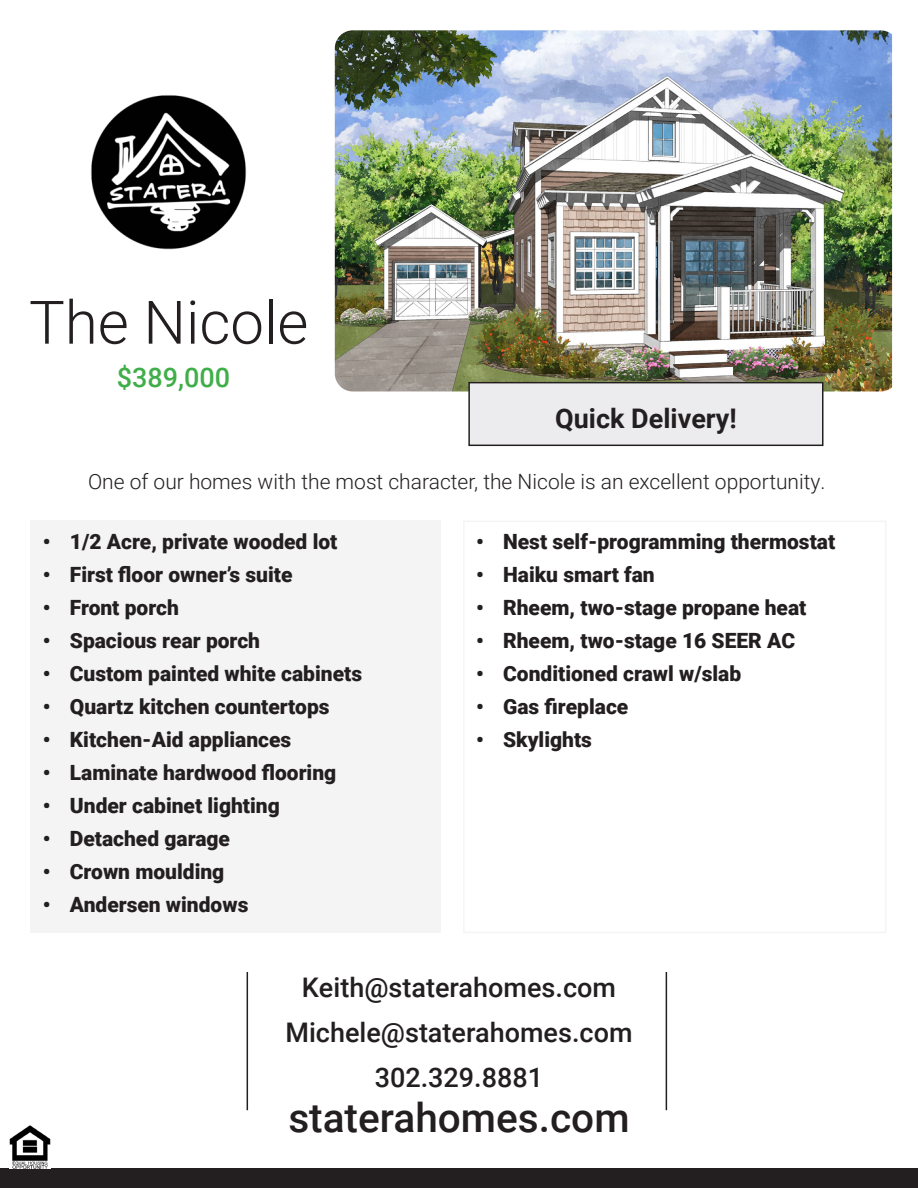
<style>
.page{position:relative;width:918px;height:1188px;background:#fff}
.page>*{position:absolute;margin:0;border:0;box-sizing:border-box;transform-origin:0 0}
.t1{font:300 60px "Roboto";color:#231f20}
.t2{font:500 40.5px "Roboto";color:#231f20}
.t3{font:500 27px "Roboto";color:#231f20}
.t4{font:700 27px "Roboto";color:#231f20}
.t5{font:500 27px "Roboto";color:#40ae49}
.t6{font:21px "Roboto";color:#231f20}
.Paragraph_Style_5{font:300 21px "Roboto";color:#231f20}
</style>
<div class="page">
<div style="left:30px;top:521px;width:411px;height:412px;background:#f4f4f4"></div>
<img style="left:335px;top:30px;width:557px;height:362px">
<div style="left:469px;top:383px;width:354px;height:62px;background:#ececee"></div>
<div style="left:468px;top:382px;width:356px;height:64px;border:2px solid #231f20"></div>
<img style="left:91px;top:95px;width:156px;height:155px">
<div style="left:463px;top:521px;width:424px;height:412px;border:2px solid #cbccce"></div>
<hr style="left:247px;top:972px;width:1px;height:138px;background:#231f20">
<hr style="left:666px;top:972px;width:1px;height:138px;background:#231f20">
<div style="left:0;top:1169px;width:918px;height:19px;background:#231f20"></div>
<img style="left:10px;top:1126px;width:41px;height:43px">
<p class="t1" style="left:29px;top:280px;width:281px">The Nicole</p>
<p class="t5" style="left:117px;top:358px;width:115px">$389,000</p>
<p class="t4" style="left:555px;top:400px;width:183px">Quick Delivery!</p>
<p class="Paragraph_Style_5" style="left:88px;top:467px;width:739px">One of our homes with the most character, the Nicole is an excellent opportunity.</p>
<p class="t6" style="left:43px;top:527px;width:296px">• 1/2 Acre, private wooded lot</p>
<p class="t6" style="left:43px;top:560px;width:251px">• First floor owner’s suite</p>
<p class="t6" style="left:43px;top:593px;width:138px">• Front porch</p>
<p class="t6" style="left:43px;top:626px;width:219px">• Spacious rear porch</p>
<p class="t6" style="left:43px;top:659px;width:321px">• Custom painted white cabinets</p>
<p class="t6" style="left:43px;top:692px;width:288px">• Quartz kitchen countertops</p>
<p class="t6" style="left:43px;top:725px;width:250px">• Kitchen-Aid appliances</p>
<p class="t6" style="left:43px;top:758px;width:295px">• Laminate hardwood flooring</p>
<p class="t6" style="left:43px;top:791px;width:238px">• Under cabinet lighting</p>
<p class="t6" style="left:43px;top:824px;width:189px">• Detached garage</p>
<p class="t6" style="left:43px;top:857px;width:183px">• Crown moulding</p>
<p class="t6" style="left:43px;top:890px;width:207px">• Andersen windows</p>
<p class="t6" style="left:476px;top:527px;width:361px">• Nest self-programming thermostat</p>
<p class="t6" style="left:476px;top:560px;width:180px">• Haiku smart fan</p>
<p class="t6" style="left:476px;top:593px;width:332px">• Rheem, two-stage propane heat</p>
<p class="t6" style="left:476px;top:626px;width:321px">• Rheem, two-stage 16 SEER AC</p>
<p class="t6" style="left:476px;top:659px;width:267px">• Conditioned crawl w/slab</p>
<p class="t6" style="left:476px;top:692px;width:154px">• Gas fireplace</p>
<p class="t6" style="left:476px;top:725px;width:117px">• Skylights</p>
<p class="t3" style="left:302px;top:969px;width:315px">Keith@staterahomes.com</p>
<p class="t3" style="left:285px;top:1014px;width:349px">Michele@staterahomes.com</p>
<p class="t3" style="left:375px;top:1059px;width:170px">302.329.8881</p>
<p class="t2" style="left:288px;top:1090px;width:343px">staterahomes.com</p>
</div>
